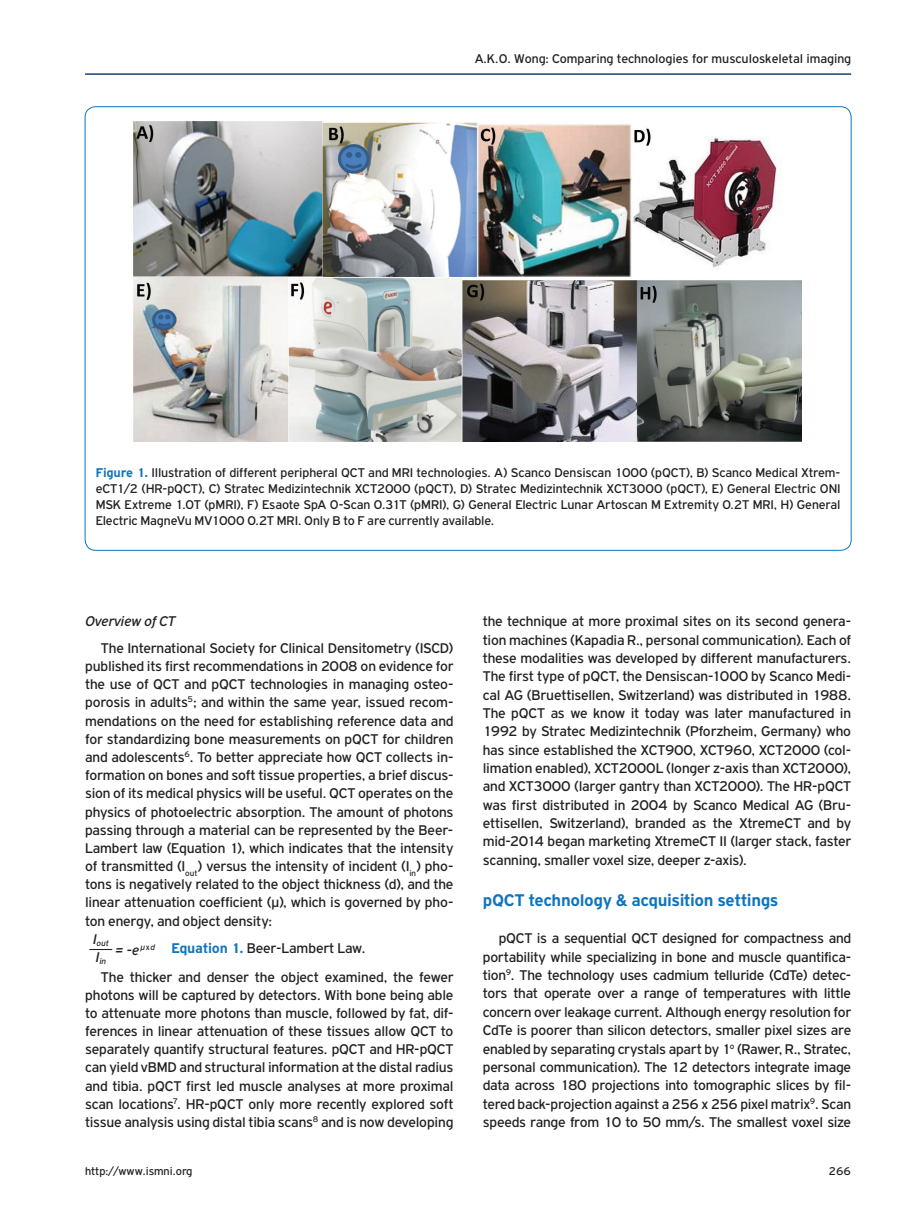
<style>
.page{position:relative;width:915px;height:1212px;background:#fff}
.page>*{position:absolute;margin:0;border:0;box-sizing:border-box;transform-origin:0 0}
.t1{font:700 18px "PF Highway Gothic";letter-spacing:-.02em;color:#1074bc}
.t2{font:15px/18.3px "PF Highway Gothic";letter-spacing:-.01em;color:#231f20;text-align:justify}
.t3{font:italic 15px "PF Highway Gothic";letter-spacing:-.02em;color:#231f20}
.t4{font:13.5px/16.2px "PF Highway Gothic";color:#231f20;text-align:justify}
.t5{font:12px "PF Highway Gothic";color:#231f20}
.t6{font:italic 8.7px/18px "PF Highway Gothic";color:#231f20;text-align:center}
.s1{font-weight:700;color:#1074bc}
.s2{font-style:italic}
</style>
<div class="page">
<hr style="left:85px;top:73px;width:765px;height:2px;background:#1a3f74">
<svg style="left:89px;top:949px;width:23px;height:1px"></svg>
<img style="left:134px;top:121px;width:667px;height:320px">
<p class="t4" style="left:474px;top:50px;width:378px">A.K.O. Wong: Comparing technologies for musculoskeletal imaging</p>
<p class="t4" style="left:96px;top:464px;width:746px"><span class="s1">Figure 1.</span> Illustration of different peripheral QCT and MRI technologies. A) Scanco Densiscan 1000 (pQCT), B) Scanco Medical Xtrem&shy;eCT1/2 (HR-pQCT), C) Stratec Medizintechnik XCT2000 (pQCT), D) Stratec Medizintechnik XCT3000 (pQCT), E) General Electric ONI MSK Extreme 1.0T (pMRI), F) Esaote SpA O-Scan 0.31T (pMRI), G) General Electric Lunar Artoscan M Extremity 0.2T MRI, H) General Electric MagneVu MV1000 0.2T MRI. Only B to F are currently available.</p>
<p class="t3" style="left:85px;top:613px;width:92px">Overview of CT</p>
<p class="t2" style="left:85px;top:639px;width:370px;text-indent:16px">The International Society for Clinical Densitometry (ISCD) published its first recommendations in 2008 on evidence for the use of QCT and pQCT technologies in managing osteo&shy;porosis in adults<sup>5</sup>; and within the same year, issued recom&shy;mendations on the need for establishing reference data and for standardizing bone measurements on pQCT for children and adolescents<sup>6</sup>. To better appreciate how QCT collects in&shy;formation on bones and soft tissue properties, a brief discus&shy;sion of its medical physics will be useful. QCT operates on the physics of photoelectric absorption. The amount of photons passing through a material can be represented by the Beer-Lambert law (Equation 1), which indicates that the intensity of transmitted (I<sub>out</sub>) versus the intensity of incident (I<sub>in</sub>) pho&shy;tons is negatively related to the object thickness (d), and the linear attenuation coefficient (µ), which is governed by pho&shy;ton energy, and object density:</p>
<p class="t6" style="left:93px;top:934px;width:17px"><sup>I</sup>out<br><sup>I</sup>in</p>
<p class="t2" style="left:101px;top:933px;width:354px;line-height:28.8px;text-indent:14px"><span class="s2">= -e</span> <sup>µ</sup><sup>χ</sup><sup>d</sup> <span class="s1">Equation 1.</span> Beer-Lambert Law.<br>The thicker and denser the object examined, the fewer</p>
<p class="t2" style="left:85px;top:986px;width:370px">photons will be captured by detectors. With bone being able to attenuate more photons than muscle, followed by fat, dif&shy;ferences in linear attenuation of these tissues allow QCT to separately quantify structural features. pQCT and HR-pQCT can yield vBMD and structural information at the distal radius and tibia. pQCT first led muscle analyses at more proximal scan locations<sup>7</sup>. HR-pQCT only more recently explored soft tissue analysis using distal tibia scans<sup>8</sup> and is now developing</p>
<p class="t2" style="left:482px;top:612px;width:370px">the technique at more proximal sites on its second genera&shy;tion machines (Kapadia R., personal communication). Each of these modalities was developed by different manufacturers.<br>The first type of pQCT, the Densiscan-1000 by Scanco Medi&shy;cal AG (Bruettisellen, Switzerland) was distributed in 1988.<br>The pQCT as we know it today was later manufactured in 1992 by Stratec Medizintechnik (Pforzheim, Germany) who has since established the XCT900, XCT960, XCT2000 (col&shy;limation enabled), XCT2000L (longer z-axis than XCT2000), and XCT3000 (larger gantry than XCT2000). The HR-pQCT was first distributed in 2004 by Scanco Medical AG (Bru&shy;ettisellen, Switzerland), branded as the XtremeCT and by mid-2014 began marketing XtremeCT II (larger stack, faster scanning, smaller voxel size, deeper z-axis).</p>
<p class="t1" style="left:482px;top:890px;width:297px">pQCT technology &amp; acquisition settings</p>
<p class="t2" style="left:482px;top:929px;width:370px;text-indent:16px">pQCT is a sequential QCT designed for compactness and portability while specializing in bone and muscle quantifica&shy;tion<sup>9</sup>. The technology uses cadmium telluride (CdTe) detec&shy;tors that operate over a range of temperatures with little concern over leakage current. Although energy resolution for CdTe is poorer than silicon detectors, smaller pixel sizes are enabled by separating crystals apart by 1<sup>o</sup> (Rawer, R., Stratec, personal communication). The 12 detectors integrate image data across 180 projections into tomographic slices by fil&shy;tered back-projection against a 256 x 256 pixel matrix<sup>9</sup>. Scan speeds range from 10 to 50 mm/s. The smallest voxel size</p>
<p class="t5" style="left:85px;top:1165px;width:109px">http://www.ismni.org</p>
<p class="t5" style="left:828px;top:1165px;width:24px">266</p>
</div>
